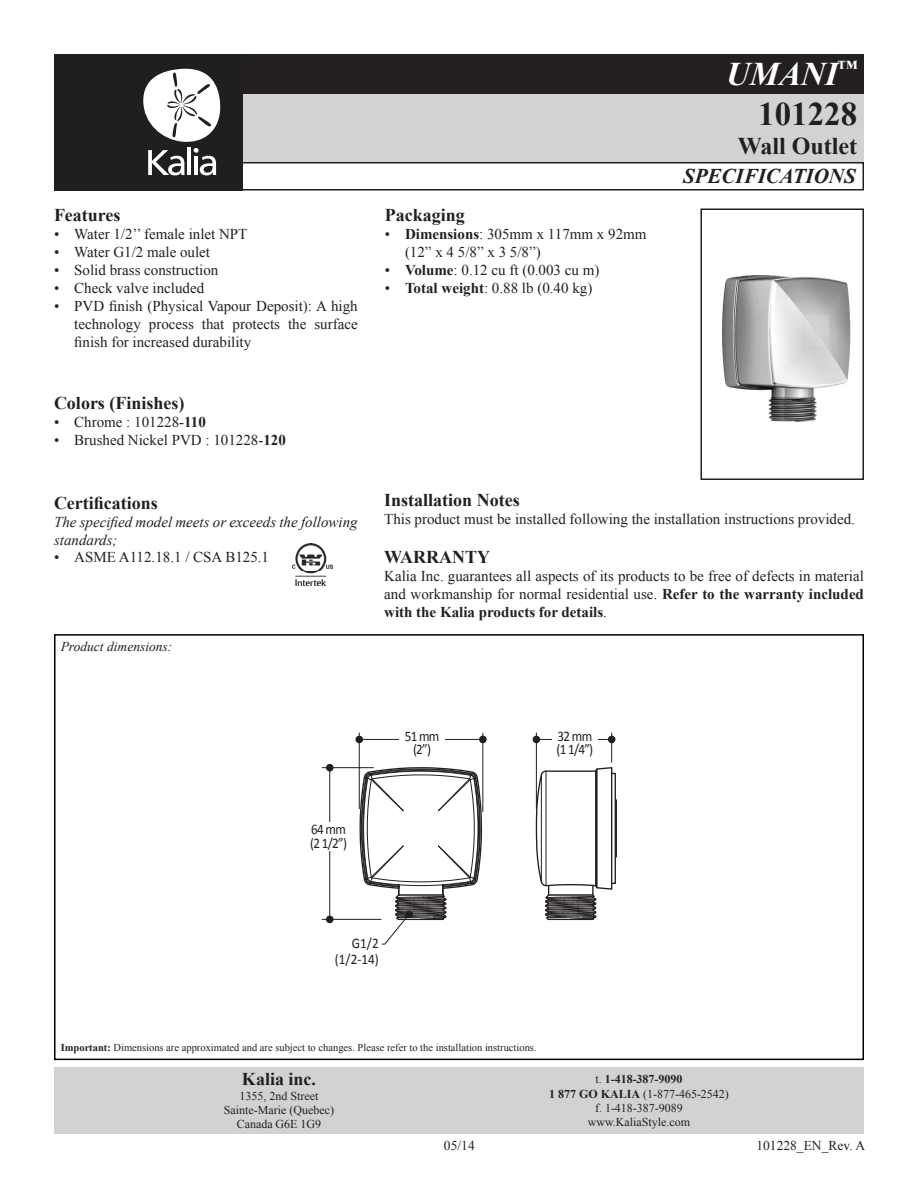
<style>
.page{position:relative;width:918px;height:1188px;background:#fff}
.page>*{position:absolute;margin:0;border:0;box-sizing:border-box;transform-origin:0 0}
.t1{font:700 33px/39.6px "Times New Roman";color:#231f20;text-align:right}
.t2{font:700 24px "Times New Roman";color:#231f20}
.t3{font:italic 700 21px "Times New Roman";color:#231f20}
.t4{font:700 18px "Times New Roman";color:#231f20}
.t5{font:15px/18px "Times New Roman";color:#231f20;text-align:justify}
.t6{font:italic 15px/18px "Times New Roman";color:#231f20}
.t7{font:14.55px/13.5px "Calibri";letter-spacing:-.05em;color:#231f20;scale:.9 1}
.t8{font:13.5px "Times New Roman";color:#231f20}
.t9{font:italic 13.5px "Times New Roman";color:#231f20}
.t10{font:12px/14.4px "Times New Roman";color:#231f20;text-align:center}
.t11{font:10.5px "Times New Roman";color:#231f20}
.s1{font-style:italic;color:#fff}
.s2{font-weight:700}
</style>
<div class="page">
<div style="left:240px;top:54px;width:624px;height:40px;background:#231f20"></div>
<div style="left:240px;top:94px;width:624px;height:68px;background:#d2d2d2"></div>
<div style="left:54px;top:1067px;width:810px;height:67px;background:#d2d2d2"></div>
<div style="left:240px;top:162px;width:624px;height:28px;border:2px solid #231f20"></div>
<div style="left:54px;top:54px;width:189px;height:136px;background:#1f1e20"></div>
<svg style="left:143px;top:68px;width:78px;height:107px"></svg>
<hr style="left:483px;top:733px;width:1px;height:79px;background:#231f20">
<div style="left:355px;top:736px;width:8px;height:7px;background:#231f20;border-radius:50%"></div>
<div style="left:479px;top:736px;width:8px;height:7px;background:#231f20;border-radius:50%"></div>
<hr style="left:359px;top:733px;width:1px;height:76px;background:#231f20">
<svg style="left:535px;top:733px;width:82px;height:188px"></svg>
<hr style="left:536px;top:739px;width:76px;height:1px;background:#231f20">
<div style="left:533px;top:736px;width:7px;height:7px;background:#231f20;border-radius:50%"></div>
<div style="left:608px;top:736px;width:8px;height:7px;background:#231f20;border-radius:50%"></div>
<hr style="left:536px;top:733px;width:1px;height:76px;background:#231f20">
<div style="left:552px;top:728px;width:46px;height:29px;background:#fff"></div>
<hr style="left:322px;top:767px;width:51px;height:1px;background:#231f20">
<hr style="left:329px;top:768px;width:1px;height:151px;background:#231f20">
<div style="left:326px;top:916px;width:8px;height:7px;background:#231f20;border-radius:50%"></div>
<div style="left:326px;top:764px;width:8px;height:7px;background:#231f20;border-radius:50%"></div>
<hr style="left:322px;top:919px;width:59px;height:1px;background:#231f20">
<div style="left:305px;top:822px;width:48px;height:28px;background:#fff"></div>
<svg style="left:359px;top:735px;width:124px;height:210px"></svg>
<div style="left:54px;top:634px;width:810px;height:426px;border:2px solid #000"></div>
<img style="left:722px;top:275px;width:129px;height:147px">
<div style="left:700px;top:208px;width:164px;height:272px;border:2px solid #231f20"></div>
<img style="left:293px;top:543px;width:40px;height:43px">
<h1 class="t1" style="left:726px;top:54px;width:133px"><span class="s1">UMANI</span><sup>™<br></sup>101228</h1>
<h2 class="t2" style="left:738px;top:129px;width:121px">Wall Outlet</h2>
<p class="t4" style="left:54px;top:203px;width:68px">Features</p>
<p class="t5" style="left:54px;top:225px;width:195px">• Water 1/2’’ female inlet NPT</p>
<p class="t5" style="left:54px;top:243px;width:158px">• Water G1/2 male oulet</p>
<p class="t5" style="left:54px;top:261px;width:166px">• Solid brass construction</p>
<p class="t5" style="left:54px;top:279px;width:152px">• Check valve included</p>
<p class="t5" style="left:74px;top:297px;width:285px;text-indent:-20px">• PVD finish (Physical Vapour Deposit): A high technology process that protects the surface finish for increased durability</p>
<p class="t4" style="left:54px;top:390px;width:132px">Colors (Finishes)</p>
<p class="t5" style="left:54px;top:412px;width:153px">• Chrome : 101228-<span class="s2">110</span></p>
<p class="t5" style="left:54px;top:430px;width:233px">• Brushed Nickel PVD : 101228-<span class="s2">120</span></p>
<p class="t4" style="left:54px;top:491px;width:105px">Certifications</p>
<p class="t6" style="left:54px;top:513px;width:305px">The specified model meets or exceeds the following standards;</p>
<p class="t5" style="left:54px;top:548px;width:217px">• ASME A112.18.1 / CSA B125.1</p>
<p class="t9" style="left:61px;top:637px;width:113px">Product dimensions:</p>
<p class="t4" style="left:385px;top:203px;width:82px">Packaging</p>
<p class="t5" style="left:405px;top:225px;width:243px;text-indent:-20px">• <span class="s2">Dimensions</span>: 305mm x 117mm x 92mm (12” x 4 5/8” x 3 5/8”)</p>
<p class="t5" style="left:385px;top:261px;width:216px">• <span class="s2">Volume</span>: 0.12 cu ft (0.003 cu m)</p>
<p class="t5" style="left:385px;top:279px;width:209px">• <span class="s2">Total weight</span>: 0.88 lb (0.40 kg)</p>
<h3 class="t3" style="left:683px;top:162px;width:174px">SPECIFICATIONS</h3>
<p class="t4" style="left:384px;top:487px;width:137px">Installation Notes</p>
<p class="t5" style="left:384px;top:509px;width:472px">This product must be installed following the installation instructions provided.</p>
<p class="t4" style="left:384px;top:545px;width:107px">WARRANTY</p>
<p class="t5" style="left:384px;top:567px;width:481px">Kalia Inc. guarantees all aspects of its products to be free of defects in material and workmanship for normal residential use. <span class="s2">Refer to the warranty included with the Kalia products for details</span>.</p>
<p class="t7" style="left:310px;top:823px;width:42px">64 mm (2 1/2”)</p>
<p class="t7" style="left:405px;top:729px;width:40px;text-align:center">51 mm (2”)</p>
<p class="t7" style="left:556px;top:729px;width:42px">32 mm (1 1/4”)</p>
<p class="t7" style="left:335px;top:936px;width:50px;line-height:15.8px;text-align:right">G1/2 (1/2-14)</p>
<p class="t11" style="left:61px;top:1041px;width:477px"><span class="s2">Important:</span> Dimensions are approximated and are subject to changes. Please refer to the installation instructions.</p>
<p class="t4" style="left:242px;top:1067px;width:76px">Kalia inc.</p>
<p class="t10" style="left:224px;top:1088px;width:112px">1355, 2nd Street<br>Sainte-Marie (Quebec)<br>Canada G6E 1G9</p>
<p class="t10" style="left:549px;top:1072px;width:181px">t. <span class="s2">1-418-387-9090<br>1 877 GO KALIA</span> (1-877-465-2542) f. 1-418-387-9089 www.KaliaStyle.com</p>
<p class="t8" style="left:444px;top:1137px;width:32px">05/14</p>
<p class="t8" style="left:756px;top:1137px;width:110px">101228_EN_Rev. A</p>
</div>
